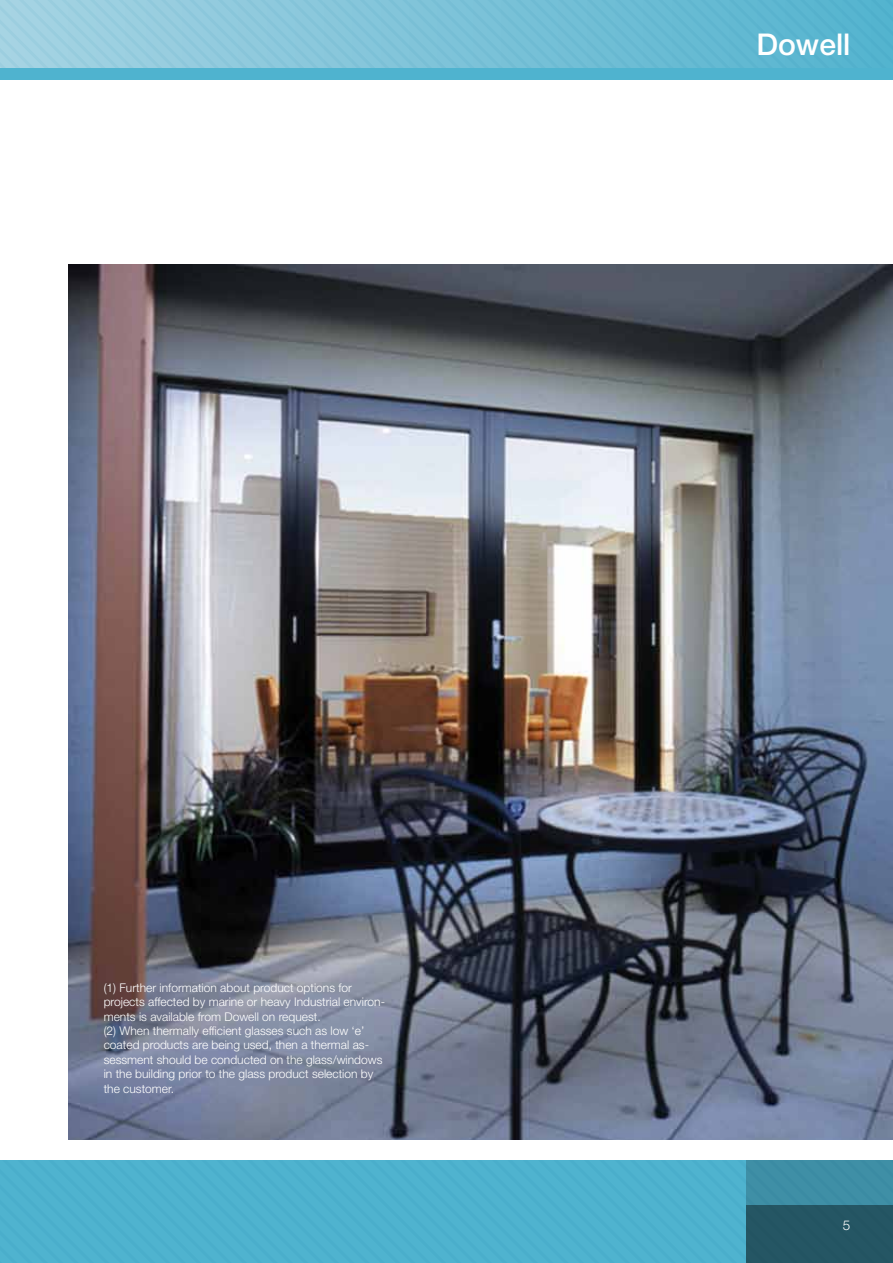
<style>
.page{position:relative;width:893px;height:1263px;background:#fff}
.page>*{position:absolute;margin:0;border:0;box-sizing:border-box;transform-origin:0 0}
.t1{font:500 30px "Helvetica Neue LT Std";color:#fff}
.t2{font:300 13.5px "Helvetica Neue LT Std";color:#fff}
.t3{font:300 12px/14.4px "Helvetica Neue LT Std";color:#fff}
</style>
<div class="page">
<svg style="left:0;top:0;width:893px;height:69px;background:#7ac1d7"></svg>
<div style="left:0;top:69px;width:893px;height:11px;background:#4fb3cf"></div>
<div style="left:0;top:1160px;width:747px;height:103px;background:#4fb3cf"></div>
<img style="left:68px;top:265px;width:825px;height:874px">
<svg style="left:747px;top:1160px;width:146px;height:103px;background:#2f6e80"></svg>
<p class="t3" style="left:104px;top:980px;width:283px">(1) Further information about product options for projects affected by marine or heavy Industrial environ&shy;ments is available from Dowell on request.<br>(2) When thermally efficient glasses such as low ‘e’ coated products are being used, then a thermal as&shy;sessment should be conducted on the glass/windows in the building prior to the glass product selection by the customer.</p>
<h1 class="t1" style="left:756px;top:27px;width:95px">Dowell</h1>
<p class="t2" style="left:843px;top:1217px;width:9px">5</p>
</div>
